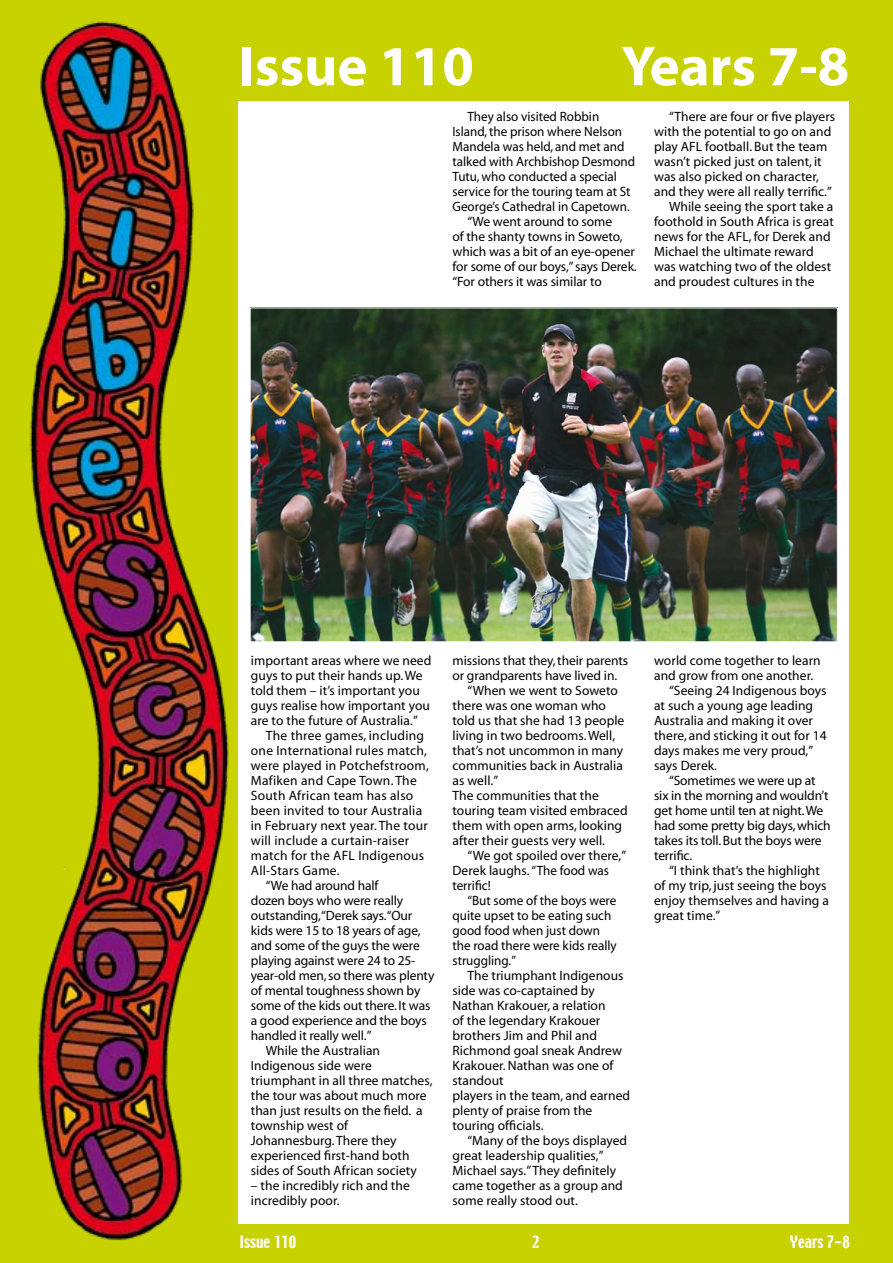
<style>
.page{position:relative;width:893px;height:1263px;background:#c8d200}
.page>*{position:absolute;margin:0;border:0;box-sizing:border-box;transform-origin:0 0}
.t1{font:700 57px "Myriad";color:#fff}
.t2{font:15px "Techno";color:#fff}
.t3{font:13.5px/15px "Myriad";letter-spacing:.005em;color:#000}
</style>
<div class="page">
<img style="left:30px;top:21px;width:199px;height:1220px">
<div style="left:239px;top:101px;width:610px;height:1122px;background:#fff"></div>
<img style="left:252px;top:310px;width:584px;height:330px">
<h1 class="t1" style="left:239px;top:37px;width:237px">Issue 110</h1>
<h1 class="t1" style="left:621px;top:37px;width:229px">Years 7-8</h1>
<p class="t3" style="left:467px;top:109px;width:133px">They also visited Robbin</p>
<p class="t3" style="left:452px;top:124px;width:171px">Island, the prison where Nelson</p>
<p class="t3" style="left:452px;top:139px;width:173px">Mandela was held, and met and</p>
<p class="t3" style="left:452px;top:154px;width:184px">talked with Archbishop Desmond</p>
<p class="t3" style="left:452px;top:169px;width:166px">Tutu, who conducted a special</p>
<p class="t3" style="left:452px;top:184px;width:180px">service for the touring team at St</p>
<p class="t3" style="left:452px;top:199px;width:179px">George’s Cathedral in Capetown.</p>
<p class="t3" style="left:467px;top:214px;width:146px">“We went around to some</p>
<p class="t3" style="left:452px;top:229px;width:172px">of the shanty towns in Soweto,</p>
<p class="t3" style="left:452px;top:244px;width:184px">which was a bit of an eye-opener</p>
<p class="t3" style="left:452px;top:259px;width:186px">for some of our boys,” says Derek.</p>
<p class="t3" style="left:452px;top:274px;width:151px">“For others it was similar to</p>
<p class="t3" style="left:669px;top:109px;width:168px">“There are four or five players</p>
<p class="t3" style="left:654px;top:124px;width:179px">with the potential to go on and</p>
<p class="t3" style="left:654px;top:139px;width:175px">play AFL football. But the team</p>
<p class="t3" style="left:654px;top:154px;width:169px">wasn’t picked just on talent, it</p>
<p class="t3" style="left:654px;top:169px;width:166px">was also picked on character,</p>
<p class="t3" style="left:654px;top:184px;width:179px">and they were all really terrific.”</p>
<p class="t3" style="left:669px;top:199px;width:166px">While seeing the sport take a</p>
<p class="t3" style="left:654px;top:214px;width:181px">foothold in South Africa is great</p>
<p class="t3" style="left:654px;top:229px;width:178px">news for the AFL, for Derek and</p>
<p class="t3" style="left:654px;top:244px;width:161px">Michael the ultimate reward</p>
<p class="t3" style="left:654px;top:259px;width:179px">was watching two of the oldest</p>
<p class="t3" style="left:654px;top:274px;width:162px">and proudest cultures in the</p>
<p class="t3" style="left:251px;top:654px;width:182px">important areas where we need</p>
<p class="t3" style="left:251px;top:669px;width:173px">guys to put their hands up. We</p>
<p class="t3" style="left:251px;top:684px;width:170px">told them – it’s important you</p>
<p class="t3" style="left:251px;top:699px;width:181px">guys realise how important you</p>
<p class="t3" style="left:251px;top:714px;width:168px">are to the future of Australia.”</p>
<p class="t3" style="left:266px;top:729px;width:160px">The three games, including</p>
<p class="t3" style="left:251px;top:744px;width:178px">one International rules match,</p>
<p class="t3" style="left:251px;top:759px;width:180px">were played in Potchefstroom,</p>
<p class="t3" style="left:251px;top:774px;width:167px">Mafiken and Cape Town. The</p>
<p class="t3" style="left:251px;top:789px;width:164px">South African team has also</p>
<p class="t3" style="left:251px;top:804px;width:173px">been invited to tour Australia</p>
<p class="t3" style="left:251px;top:819px;width:179px">in February next year. The tour</p>
<p class="t3" style="left:251px;top:834px;width:160px">will include a curtain-raiser</p>
<p class="t3" style="left:251px;top:849px;width:175px">match for the AFL Indigenous</p>
<p class="t3" style="left:251px;top:864px;width:90px">All-Stars Game.</p>
<p class="t3" style="left:266px;top:879px;width:114px">“We had around half</p>
<p class="t3" style="left:251px;top:894px;width:154px">dozen boys who were really</p>
<p class="t3" style="left:251px;top:909px;width:163px">outstanding,“Derek says.“Our</p>
<p class="t3" style="left:251px;top:924px;width:171px">kids were 15 to 18 years of age,</p>
<p class="t3" style="left:251px;top:939px;width:170px">and some of the guys the were</p>
<p class="t3" style="left:251px;top:954px;width:166px">playing against were 24 to 25-</p>
<p class="t3" style="left:251px;top:969px;width:185px">year-old men, so there was plenty</p>
<p class="t3" style="left:251px;top:984px;width:171px">of mental toughness shown by</p>
<p class="t3" style="left:251px;top:999px;width:181px">some of the kids out there. It was</p>
<p class="t3" style="left:251px;top:1014px;width:177px">a good experience and the boys</p>
<p class="t3" style="left:251px;top:1029px;width:122px">handled it really well.”</p>
<p class="t3" style="left:266px;top:1044px;width:116px">While the Australian</p>
<p class="t3" style="left:251px;top:1059px;width:123px">Indigenous side were</p>
<p class="t3" style="left:251px;top:1074px;width:183px">triumphant in all three matches,</p>
<p class="t3" style="left:251px;top:1089px;width:177px">the tour was about much more</p>
<p class="t3" style="left:251px;top:1104px;width:173px">than just results on the field. a</p>
<p class="t3" style="left:251px;top:1119px;width:99px">township west of</p>
<p class="t3" style="left:251px;top:1134px;width:147px">Johannesburg. There they</p>
<p class="t3" style="left:251px;top:1149px;width:160px">experienced first-hand both</p>
<p class="t3" style="left:251px;top:1164px;width:167px">sides of South African society</p>
<p class="t3" style="left:251px;top:1179px;width:160px">– the incredibly rich and the incredibly poor.</p>
<p class="t3" style="left:452px;top:654px;width:177px">missions that they, their parents</p>
<p class="t3" style="left:452px;top:669px;width:166px">or grandparents have lived in.</p>
<p class="t3" style="left:467px;top:684px;width:152px">“When we went to Soweto</p>
<p class="t3" style="left:452px;top:699px;width:155px">there was one woman who</p>
<p class="t3" style="left:452px;top:714px;width:173px">told us that she had 13 people</p>
<p class="t3" style="left:452px;top:729px;width:164px">living in two bedrooms. Well,</p>
<p class="t3" style="left:452px;top:744px;width:172px">that’s not uncommon in many</p>
<p class="t3" style="left:452px;top:759px;width:172px">communities back in Australia</p>
<p class="t3" style="left:452px;top:774px;width:47px">as well.”</p>
<p class="t3" style="left:452px;top:789px;width:148px">The communities that the</p>
<p class="t3" style="left:452px;top:804px;width:177px">touring team visited embraced</p>
<p class="t3" style="left:452px;top:819px;width:171px">them with open arms, looking</p>
<p class="t3" style="left:452px;top:834px;width:154px">after their guests very well.</p>
<p class="t3" style="left:467px;top:849px;width:160px">“We got spoiled over there,”</p>
<p class="t3" style="left:452px;top:864px;width:158px">Derek laughs. “The food was</p>
<p class="t3" style="left:452px;top:879px;width:40px">terrific!</p>
<p class="t3" style="left:467px;top:894px;width:150px">“But some of the boys were</p>
<p class="t3" style="left:452px;top:909px;width:160px">quite upset to be eating such</p>
<p class="t3" style="left:452px;top:924px;width:149px">good food when just down</p>
<p class="t3" style="left:452px;top:939px;width:166px">the road there were kids really</p>
<p class="t3" style="left:452px;top:954px;width:65px">struggling.”</p>
<p class="t3" style="left:467px;top:969px;width:158px">The triumphant Indigenous</p>
<p class="t3" style="left:452px;top:984px;width:144px">side was co-captained by</p>
<p class="t3" style="left:452px;top:999px;width:155px">Nathan Krakouer, a relation</p>
<p class="t3" style="left:452px;top:1014px;width:149px">of the legendary Krakouer</p>
<p class="t3" style="left:452px;top:1029px;width:146px">brothers Jim and Phil and</p>
<p class="t3" style="left:452px;top:1044px;width:171px">Richmond goal sneak Andrew</p>
<p class="t3" style="left:452px;top:1059px;width:162px">Krakouer. Nathan was one of</p>
<p class="t3" style="left:452px;top:1074px;width:53px">standout</p>
<p class="t3" style="left:452px;top:1089px;width:179px">players in the team, and earned</p>
<p class="t3" style="left:452px;top:1104px;width:141px">plenty of praise from the</p>
<p class="t3" style="left:452px;top:1119px;width:93px">touring officials.</p>
<p class="t3" style="left:467px;top:1134px;width:161px">“Many of the boys displayed</p>
<p class="t3" style="left:452px;top:1149px;width:153px">great leadership qualities,”</p>
<p class="t3" style="left:452px;top:1164px;width:165px">Michael says.” They definitely</p>
<p class="t3" style="left:452px;top:1179px;width:172px">came together as a group and</p>
<p class="t3" style="left:452px;top:1194px;width:127px">some really stood out.</p>
<p class="t3" style="left:654px;top:654px;width:168px">world come together to learn</p>
<p class="t3" style="left:654px;top:669px;width:161px">and grow from one another.</p>
<p class="t3" style="left:669px;top:684px;width:159px">“Seeing 24 Indigenous boys</p>
<p class="t3" style="left:654px;top:699px;width:160px">at such a young age leading</p>
<p class="t3" style="left:654px;top:714px;width:160px">Australia and making it over</p>
<p class="t3" style="left:654px;top:729px;width:174px">there, and sticking it out for 14</p>
<p class="t3" style="left:654px;top:744px;width:161px">days makes me very proud,”</p>
<p class="t3" style="left:654px;top:759px;width:64px">says Derek.</p>
<p class="t3" style="left:669px;top:774px;width:148px">“Sometimes we were up at</p>
<p class="t3" style="left:654px;top:789px;width:176px">six in the morning and wouldn’t</p>
<p class="t3" style="left:654px;top:804px;width:171px">get home until ten at night. We</p>
<p class="t3" style="left:654px;top:819px;width:178px">had some pretty big days, which</p>
<p class="t3" style="left:654px;top:834px;width:169px">takes its toll. But the boys were</p>
<p class="t3" style="left:654px;top:849px;width:40px">terrific.</p>
<p class="t3" style="left:669px;top:864px;width:152px">“I think that’s the highlight</p>
<p class="t3" style="left:654px;top:879px;width:174px">of my trip, just seeing the boys</p>
<p class="t3" style="left:654px;top:894px;width:176px">enjoy themselves and having a</p>
<p class="t3" style="left:654px;top:909px;width:68px">great time.”</p>
<p class="t2" style="left:240px;top:1232px;width:58px">Issue 110</p>
<p class="t2" style="left:790px;top:1232px;width:62px">Years 7-8</p>
</div>
